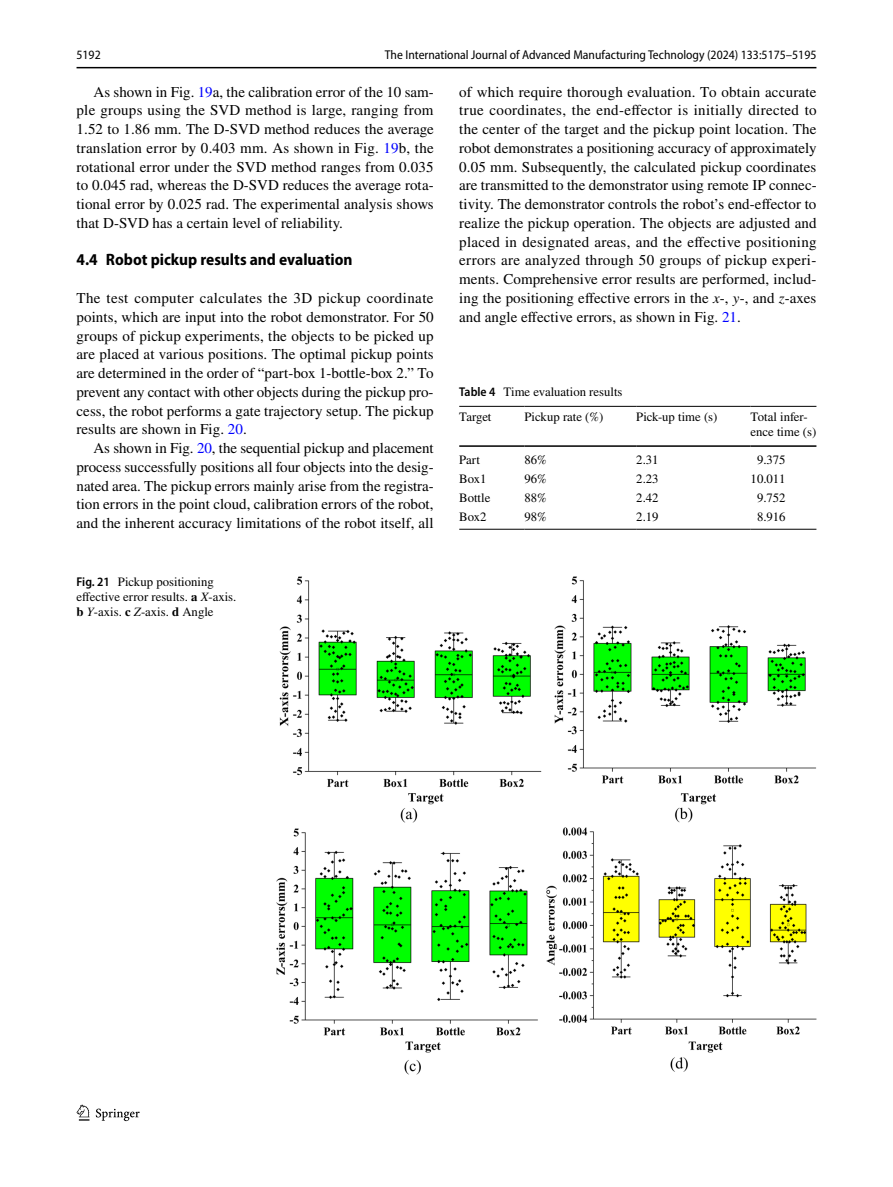
<style>
.page{position:relative;width:893px;height:1187px;background:#fff}
.page>*{position:absolute;margin:0;border:0;box-sizing:border-box;transform-origin:0 0}
.t1{font:700 semi-condensed 16.5px "Myriad Pro";color:#000}
.t2{font:15px/18.8px "STIX";letter-spacing:.005em;color:#000;text-align:justify}
.t3{font:12.75px/15px "STIX";color:#000}
.t4{font:semi-condensed 12.75px "Myriad Pro";color:#000}
.s1{color:#00f}
.s2{font-style:italic}
.s3{font-family:"Myriad Pro";font-weight:600;font-stretch:semi-condensed}
.s4{font-weight:700}
</style>
<div class="page">
<hr style="left:77px;top:67px;width:739px;height:1px;background:#000">
<svg style="left:77px;top:1104px;width:12px;height:16px"></svg>
<svg style="left:96px;top:1108px;width:44px;height:12px"></svg>
<img style="left:276px;top:576px;width:540px;height:497px">
<hr style="left:459px;top:406px;width:65px;height:1px;background:#000">
<hr style="left:459px;top:445px;width:65px;height:2px;background:#000">
<hr style="left:524px;top:406px;width:112px;height:1px;background:#000">
<hr style="left:524px;top:445px;width:112px;height:2px;background:#000">
<hr style="left:636px;top:406px;width:114px;height:1px;background:#000">
<hr style="left:636px;top:445px;width:114px;height:2px;background:#000">
<hr style="left:750px;top:406px;width:66px;height:1px;background:#000">
<hr style="left:750px;top:445px;width:66px;height:2px;background:#000">
<hr style="left:459px;top:529px;width:65px;height:1px;background:#000">
<hr style="left:524px;top:529px;width:112px;height:1px;background:#000">
<hr style="left:636px;top:529px;width:114px;height:1px;background:#000">
<hr style="left:750px;top:529px;width:66px;height:1px;background:#000">
<p class="t4" style="left:77px;top:48px;width:26px">5192</p>
<p class="t4" style="left:385px;top:48px;width:433px">The International Journal of Advanced Manufacturing Technology (2024) 133:5175–5195</p>
<p class="t2" style="left:77px;top:83px;width:359px;text-indent:17px">As shown in Fig. <span class="s1">19</span>a, the calibration error of the 10 sam&shy;ple groups using the SVD method is large, ranging from 1.52 to 1.86 mm. The D-SVD method reduces the average translation error by 0.403 mm. As shown in Fig. <span class="s1">19</span>b, the rotational error under the SVD method ranges from 0.035 to 0.045 rad, whereas the D-SVD reduces the average rota&shy;tional error by 0.025 rad. The experimental analysis shows that D-SVD has a certain level of reliability.</p>
<p class="t1" style="left:77px;top:251px;width:277px">4.4 Robot pickup results and evaluation</p>
<p class="t2" style="left:77px;top:289px;width:359px">The test computer calculates the 3D pickup coordinate points, which are input into the robot demonstrator. For 50 groups of pickup experiments, the objects to be picked up are placed at various positions. The optimal pickup points are determined in the order of “part-box 1-bottle-box 2.” To prevent any contact with other objects during the pickup pro&shy;cess, the robot performs a gate trajectory setup. The pickup results are shown in Fig. <span class="s1">20</span>.</p>
<p class="t2" style="left:77px;top:439px;width:359px;text-indent:17px">As shown in Fig. <span class="s1">20</span>, the sequential pickup and placement process successfully positions all four objects into the desig&shy;nated area. The pickup errors mainly arise from the registra&shy;tion errors in the point cloud, calibration errors of the robot, and the inherent accuracy limitations of the robot itself, all</p>
<p class="t2" style="left:459px;top:83px;width:359px">of which require thorough evaluation. To obtain accurate true coordinates, the end-effector is initially directed to the center of the target and the pickup point location. The robot demonstrates a positioning accuracy of approximately 0.05 mm. Subsequently, the calculated pickup coordinates are transmitted to the demonstrator using remote IP connec&shy;tivity. The demonstrator controls the robot’s end-effector to realize the pickup operation. The objects are adjusted and placed in designated areas, and the effective positioning errors are analyzed through 50 groups of pickup experi&shy;ments. Comprehensive error results are performed, includ&shy;ing the positioning effective errors in the <span class="s2">x</span>-, <span class="s2">y</span>-, and <span class="s2">z</span>-axes and angle effective errors, as shown in Fig. <span class="s1">21</span>.</p>
<p class="t3" style="left:459px;top:379px;width:165px;line-height:25.5px"><span class="s3">Table 4</span> Time evaluation results<br>Target</p>
<p class="t3" style="left:524px;top:410px;width:80px">Pickup rate (%)</p>
<p class="t3" style="left:636px;top:410px;width:83px">Pick-up time (s)</p>
<p class="t3" style="left:750px;top:410px;width:67px">Total infer&shy;ence time (s)</p>
<p class="t3" style="left:459px;top:453px;width:22px">Part</p>
<p class="t3" style="left:524px;top:453px;width:24px">86%</p>
<p class="t3" style="left:636px;top:453px;width:24px">2.31</p>
<p class="t3" style="left:757px;top:453px;width:30px">9.375</p>
<p class="t3" style="left:459px;top:472px;width:29px">Box1</p>
<p class="t3" style="left:524px;top:472px;width:24px">96%</p>
<p class="t3" style="left:636px;top:472px;width:24px">2.23</p>
<p class="t3" style="left:751px;top:472px;width:37px">10.011</p>
<p class="t3" style="left:459px;top:491px;width:33px">Bottle</p>
<p class="t3" style="left:524px;top:491px;width:24px">88%</p>
<p class="t3" style="left:636px;top:491px;width:24px">2.42</p>
<p class="t3" style="left:757px;top:491px;width:30px">9.752</p>
<p class="t3" style="left:459px;top:509px;width:29px">Box2</p>
<p class="t3" style="left:524px;top:509px;width:24px">98%</p>
<p class="t3" style="left:636px;top:509px;width:24px">2.19</p>
<p class="t3" style="left:757px;top:509px;width:30px">8.916</p>
<p class="t3" style="left:77px;top:574px;width:161px"><span class="s3">Fig. 21</span> Pickup positioning effective error results. <span class="s4">a</span> <span class="s2">X</span>-axis. <span class="s4">b</span> <span class="s2">Y</span>-axis. <span class="s4">c</span> <span class="s2">Z</span>-axis. <span class="s4">d</span> Angle</p>
</div>
